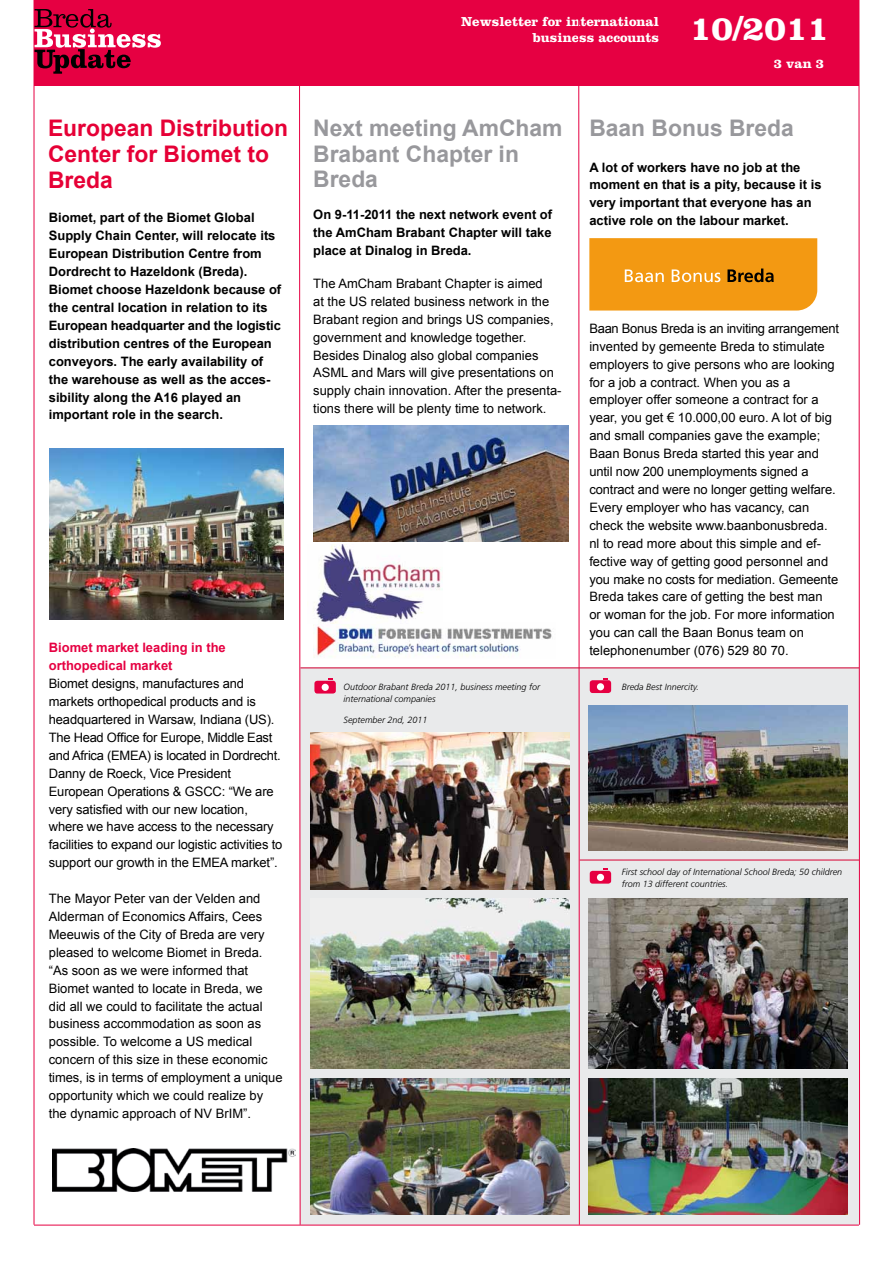
<style>
.page{position:relative;width:893px;height:1263px;background:#fff}
.page>*{position:absolute;margin:0;border:0;box-sizing:border-box;transform-origin:0 0}
.t1{font:700 35.25px "Clarendon LT Std";color:#fff}
.t2{font:700 22.8px/25.8px "Arial";color:#98989c}
.t3{font:700 22.8px/25.8px "Arial";color:#e60036}
.t4{font:700 13.5px/16.5px "Clarendon LT Std";color:#fff;text-align:right}
.t5{font:12.9px/17.9px "Arial";color:#000}
.t6{font:700 12.9px/17.9px "Arial";color:#000}
.t7{font:700 12.9px/17.9px "Arial";color:#e60042}
.t8{font:italic 300 9px/12.1px "Frutiger LT Std";color:#000}
</style>
<div class="page">
<div style="left:300px;top:668px;width:560px;height:557px;background:#e9eaeb"></div>
<svg style="left:858px;top:0;width:2px;height:1225px;background:#ec7a9b"></svg>
<hr style="left:34px;top:0;width:1px;height:1225px;background:#e60042">
<hr style="left:34px;top:1225px;width:825px;height:1px;background:#e60042">
<div style="left:34px;top:0;width:638px;height:85px;background:#e60042"></div>
<div style="left:592px;top:0;width:267px;height:85px;background:#e60042"></div>
<svg style="left:35px;top:9px;width:126px;height:65px"></svg>
<img style="left:53px;top:1149px;width:242px;height:43px">
<svg style="left:299px;top:85px;width:2px;height:1140px;background:#ef7c9d"></svg>
<svg style="left:578px;top:85px;width:2px;height:1140px;background:#ec799a"></svg>
<img style="left:313px;top:425px;width:256px;height:117px">
<img style="left:313px;top:624px;width:239px;height:34px">
<img style="left:313px;top:544px;width:129px;height:80px">
<hr style="left:300px;top:668px;width:559px;height:1px;background:#d70032">
<hr style="left:580px;top:860px;width:279px;height:1px;background:#d70032">
<svg style="left:589px;top:238px;width:228px;height:73px;background:#ef9a1b"></svg>
<img style="left:588px;top:1078px;width:260px;height:136px">
<img style="left:588px;top:899px;width:260px;height:170px">
<img style="left:588px;top:706px;width:260px;height:144px">
<img style="left:310px;top:1078px;width:260px;height:136px">
<img style="left:310px;top:899px;width:260px;height:170px">
<img style="left:50px;top:449px;width:233px;height:170px">
<img style="left:310px;top:732px;width:260px;height:158px">
<div style="left:314px;top:681px;width:22px;height:12px;background:#e60042;border-radius:3px"></div>
<div style="left:322px;top:684px;width:7px;height:7px;background:#fff;border-radius:50%"></div>
<div style="left:590px;top:871px;width:21px;height:13px;background:#e60042;border-radius:3px"></div>
<div style="left:597px;top:874px;width:7px;height:7px;background:#fff;border-radius:50%"></div>
<div style="left:590px;top:680px;width:21px;height:13px;background:#e60042;border-radius:3px"></div>
<div style="left:597px;top:683px;width:7px;height:7px;background:#fff;border-radius:50%"></div>
<h2 class="t3" style="left:48px;top:116px;width:241px">European Distribution<br>Center for Biomet to<br>Breda</h2>
<p class="t6" style="left:49px;top:209px;width:234px">Biomet, part of the Biomet Global Supply Chain Center, will relocate its European Distribution Centre from Dordrecht to Hazeldonk (Breda).<br>Biomet choose Hazeldonk because of the central location in relation to its European headquarter and the logistic distribution centres of the European conveyors. The early availability of the warehouse as well as the acces&shy;sibility along the A16 played an important role in the search.</p>
<p class="t7" style="left:49px;top:639px;width:179px">Biomet market leading in the orthopedical market</p>
<p class="t5" style="left:49px;top:675px;width:235px">Biomet designs, manufactures and markets orthopedical products and is headquartered in Warsaw, Indiana (US).<br>The Head Office for Europe, Middle East and Africa (EMEA) is located in Dordrecht.<br>Danny de Roeck, Vice President European Operations &amp; GSCC: “We are very satisfied with our new location, where we have access to the necessary facilities to expand our logistic activities to support our growth in the EMEA market”.</p>
<p class="t5" style="left:49px;top:890px;width:235px">The Mayor Peter van der Velden and Alderman of Economics Affairs, Cees Meeuwis of the City of Breda are very pleased to welcome Biomet in Breda. “As soon as we were informed that Biomet wanted to locate in Breda, we did all we could to facilitate the actual business accommodation as soon as possible. To welcome a US medical concern of this size in these economic times, is in terms of employment a unique opportunity which we could realize by the dynamic approach of NV BrIM”.</p>
<p class="t4" style="left:461px;top:13px;width:200px">Newsletter for international business accounts</p>
<h1 class="t1" style="left:690px;top:7px;width:141px">10/2011</h1>
<p class="t4" style="left:774px;top:55px;width:52px">3 van 3</p>
<h2 class="t2" style="left:313px;top:116px;width:251px">Next meeting AmCham<br>Brabant Chapter in<br>Breda</h2>
<p class="t6" style="left:313px;top:206px;width:240px;text-align:justify">On 9-11-2011 the next network event of the AmCham Brabant Chapter will take place at Dinalog in Breda.</p>
<p class="t5" style="left:313px;top:275px;width:250px">The AmCham Brabant Chapter is aimed<br>at the US related business network in the Brabant region and brings US companies, government and knowledge together.<br>Besides Dinalog also global companies ASML and Mars will give presentations on supply chain innovation. After the presenta&shy;tions there will be plenty time to network.</p>
<p class="t8" style="left:344px;top:681px;width:198px">Outdoor Brabant Breda 2011, business meeting for international companies</p>
<p class="t8" style="left:344px;top:714px;width:86px">September 2nd, 2011</p>
<h2 class="t2" style="left:589px;top:116px;width:206px">Baan Bonus Breda</h2>
<p class="t6" style="left:589px;top:159px;width:234px">A lot of workers have no job at the moment en that is a pity, because it is very important that everyone has an active role on the labour market.</p>
<p class="t5" style="left:589px;top:319px;width:251px">Baan Bonus Breda is an inviting arrangement invented by gemeente Breda to stimulate employers to give persons who are looking for a job a contract. When you as a employer offer someone a contract for a year, you get € 10.000,00 euro. A lot of big and small companies gave the example; Baan Bonus Breda started this year and until now 200 unemployments signed a contract and were no longer getting welfare.<br>Every employer who has vacancy, can check the website www.baanbonusbreda. nl to read more about this simple and ef&shy;fective way of getting good personnel and you make no costs for mediation. Gemeente Breda takes care of getting the best man<br>or woman for the job. For more information you can call the Baan Bonus team on telephonenumber (076) 529 80 70.</p>
<p class="t8" style="left:622px;top:680px;width:79px">Breda Best Innercity.</p>
<p class="t8" style="left:622px;top:866px;width:222px">First school day of International School Breda; 50 children from 13 different countries.</p>
</div>
